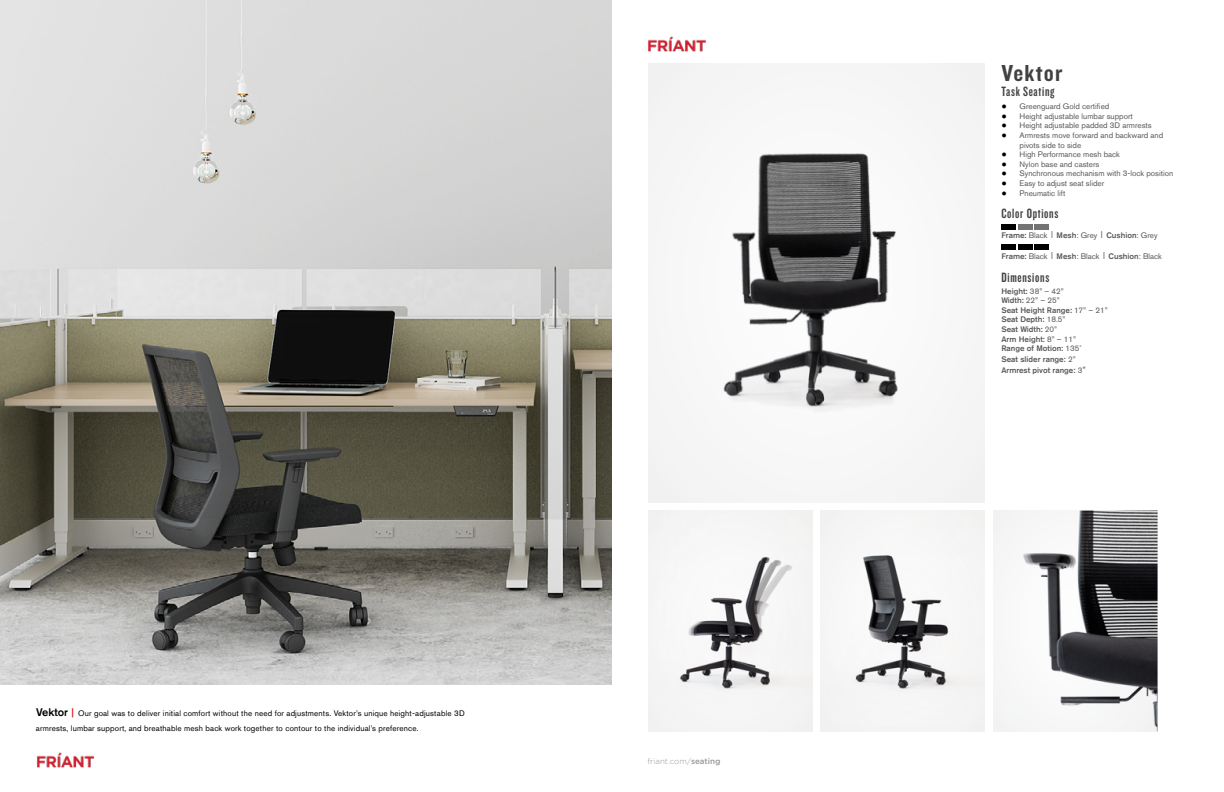
<style>
.page{position:relative;width:1224px;height:792px;background:#fff}
.page>*{position:absolute;margin:0;border:0;box-sizing:border-box;transform-origin:0 0}
.t1{font:24px "Knockout 50 Welterweight";letter-spacing:.05em;color:#414042}
.t2{font:14px "Knockout 48 Featherweight";letter-spacing:.05em;color:#414042}
.t3{font:8px/9.6px "Akzidenz Grotesk Pro";color:#58595b}
.t4{font:500 8px/9.6px "Akzidenz Grotesk Pro";color:#58595b}
.t5{font:8px/15px "Akzidenz Grotesk Pro";letter-spacing:.02em;color:#000}
.t6{font:300 8px "Gotham";color:#95979a}
.s1{font-weight:500;font-size:11px}
.s2{font-weight:500;font-size:10px;color:#d71920}
.s3{font-weight:500}
.s4{font-family:"Helvetica";font-size:9px;color:#000}
.s5{font-weight:400}
.s6{font-family:"Futura LT";font-weight:400}
.s7{font-weight:400;font-size:9px}
</style>
<div class="page">
<img style="left:0;top:0;width:612px;height:685px">
<svg style="left:648px;top:64px;width:337px;height:438px"></svg>
<svg style="left:648px;top:510px;width:164px;height:221px"></svg>
<svg style="left:821px;top:510px;width:164px;height:221px"></svg>
<svg style="left:993px;top:510px;width:165px;height:221px"></svg>
<img style="left:36px;top:752px;width:59px;height:16px">
<img style="left:648px;top:36px;width:59px;height:16px">
<div style="left:1002px;top:244px;width:14px;height:6px;background:#000"></div>
<div style="left:1002px;top:224px;width:14px;height:6px;background:#000"></div>
<div style="left:1018px;top:244px;width:14px;height:6px;background:#000"></div>
<div style="left:1035px;top:224px;width:14px;height:6px;background:#737373"></div>
<div style="left:1018px;top:224px;width:14px;height:6px;background:#737373"></div>
<div style="left:1035px;top:244px;width:14px;height:6px;background:#000"></div>
<p class="t5" style="left:36px;top:706px;width:430px"><span class="s1">Vektor</span> <span class="s2">|</span> Our goal was to deliver initial comfort without the need for adjustments. Vektor’s unique height-adjustable 3D armrests, lumbar support, and breathable mesh back work together to contour to the individual’s preference.</p>
<p class="t6" style="left:647px;top:756px;width:75px">friant.com/<span class="s3">seating</span></p>
<h1 class="t1" style="left:1002px;top:57px;width:63px">Vektor</h1>
<p class="t3" style="left:1002px;top:101px;width:109px"><span class="s4">●</span> Greenguard Gold certified</p>
<p class="t3" style="left:1002px;top:111px;width:133px"><span class="s4">●</span> Height adjustable lumbar support</p>
<p class="t3" style="left:1002px;top:121px;width:152px"><span class="s4">●</span> Height adjustable padded 3D armrests</p>
<p class="t3" style="left:1020px;top:130px;width:145px;text-indent:-18px"><span class="s4">●</span> Armrests move forward and backward and pivots side to side</p>
<p class="t3" style="left:1002px;top:149px;width:120px"><span class="s4">●</span> High Performance mesh back</p>
<p class="t3" style="left:1002px;top:159px;width:99px"><span class="s4">●</span> Nylon base and casters</p>
<p class="t3" style="left:1002px;top:169px;width:173px"><span class="s4">●</span> Synchronous mechanism with 3-lock position</p>
<p class="t3" style="left:1002px;top:178px;width:104px"><span class="s4">●</span> Easy to adjust seat slider</p>
<p class="t3" style="left:1002px;top:188px;width:65px"><span class="s4">●</span> Pneumatic lift</p>
<p class="t4" style="left:1002px;top:231px;width:158px">Frame: <span class="s5">Black</span> <span class="s6">|</span> Mesh<span class="s5">: Grey</span> <span class="s6">|</span> Cushion<span class="s5">: Grey</span></p>
<p class="t4" style="left:1002px;top:251px;width:162px">Frame: <span class="s5">Black</span> <span class="s6">|</span> Mesh<span class="s5">: Black</span> <span class="s6">|</span> Cushion<span class="s5">: Black</span></p>
<h2 class="t2" style="left:1002px;top:83px;width:54px">Task Seating</h2>
<h2 class="t2" style="left:1002px;top:205px;width:58px">Color Options</h2>
<h2 class="t2" style="left:1001px;top:269px;width:49px">Dimensions</h2>
<p class="t4" style="left:1001px;top:286px;width:108px">Height: <span class="s5">38” – 42”<br></span>Width: <span class="s5">22” – 25”<br></span>Seat Height Range: <span class="s5">17” – 21”<br></span>Seat Depth: <span class="s5">18.5”<br></span>Seat Width: <span class="s5">20”<br></span>Arm Height: <span class="s5">8” – 11”<br></span>Range of Motion: <span class="s5">135˚</span></p>
<p class="t4" style="left:1001px;top:354px;width:86px;line-height:10.8px">Seat slider range: <span class="s5">2”<br></span>Armrest pivot range: <span class="s5">3</span><span class="s7">”</span></p>
</div>
